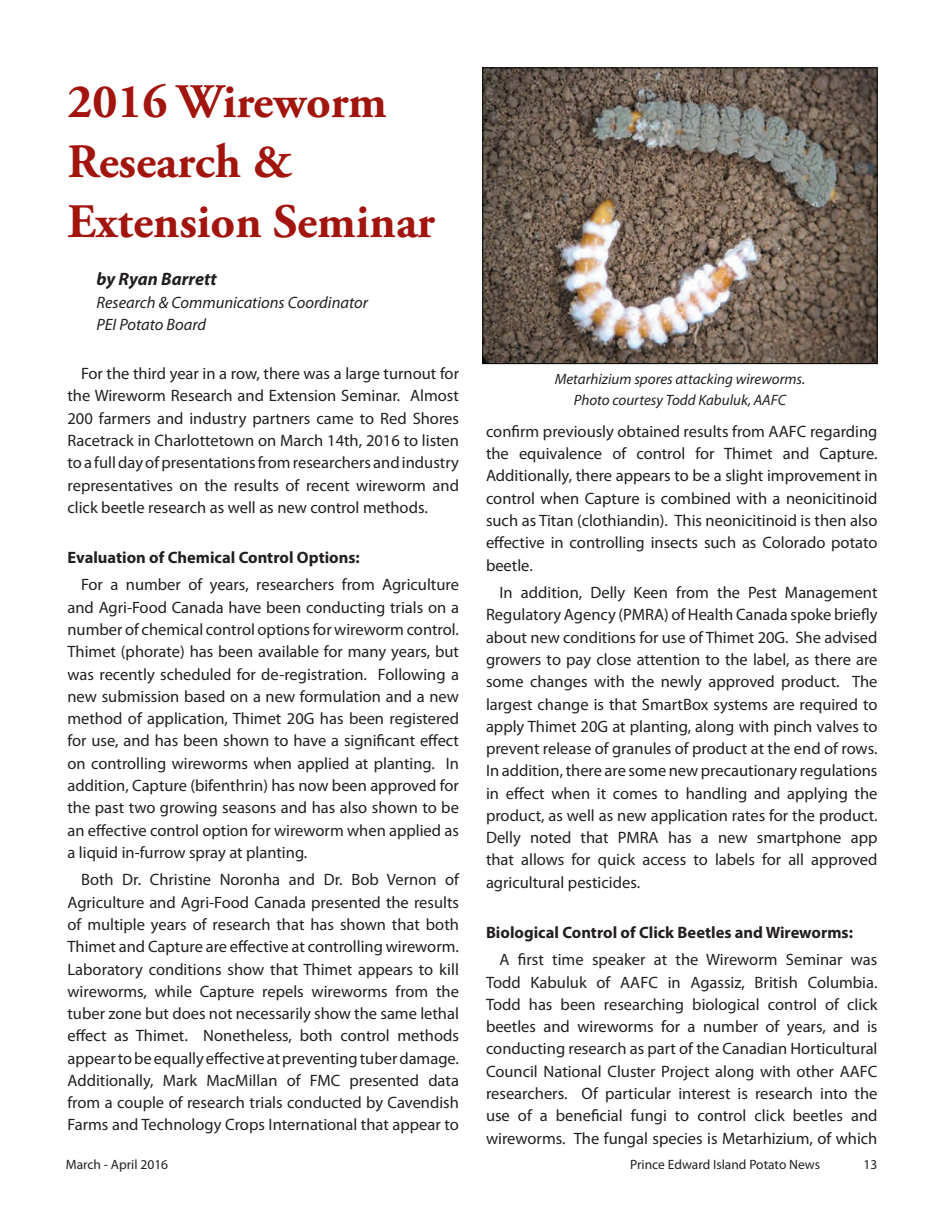
<style>
.page{position:relative;width:945px;height:1215px;background:#fff}
.page>*{position:absolute;margin:0;border:0;box-sizing:border-box;transform-origin:0 0}
.t1{font:700 48px/60px "Adobe Garamond Pro";color:#a2150f}
.t2{font:italic 700 18px "Myriad Pro";color:#231f20}
.t3{font:16.5px/22.2px "Myriad Pro";color:#231f20;text-align:justify}
.t4{font:700 16.5px "Myriad Pro";color:#231f20}
.t5{font:italic 16.5px/22.5px "Myriad Pro";color:#231f20}
.t6{font:italic 15px/21px "Myriad Pro";color:#231f20;text-align:center}
.t7{font:13.5px "Myriad Pro";color:#231f20}
</style>
<div class="page">
<img style="left:484px;top:70px;width:392px;height:292px">
<div style="left:482px;top:68px;width:396px;height:296px;border:1px solid #040503"></div>
<h1 class="t1" style="left:68px;top:73px;width:369px">2016 Wireworm<br>Research &amp;<br>Extension Seminar</h1>
<p class="t2" style="left:96px;top:267px;width:122px">by Ryan Barrett</p>
<p class="t5" style="left:96px;top:291px;width:273px">Research &amp; Communications Coordinator<br>PEI Potato Board</p>
<p class="t3" style="left:68px;top:362px;width:393px;text-indent:13px">For the third year in a row, there was a large turnout for the Wireworm Research and Extension Seminar. Almost 200 farmers and industry partners came to Red Shores Racetrack in Charlottetown on March 14th, 2016 to listen to a full day of presentations from researchers and industry representatives on the results of recent wireworm and click beetle research as well as new control methods.</p>
<p class="t4" style="left:68px;top:546px;width:294px">Evaluation of Chemical Control Options:</p>
<p class="t3" style="left:68px;top:574px;width:393px;text-indent:13px">For a number of years, researchers from Agriculture and Agri-Food Canada have been conducting trials on a number of chemical control options for wireworm control.<br>Thimet (phorate) has been available for many years, but was recently scheduled for de-registration. Following a new submission based on a new formulation and a new method of application, Thimet 20G has been registered for use, and has been shown to have a significant effect on controlling wireworms when applied at planting. In addition, Capture (bifenthrin) has now been approved for the past two growing seasons and has also shown to be an effective control option for wireworm when applied as a liquid in-furrow spray at planting.</p>
<p class="t3" style="left:68px;top:869px;width:393px;text-indent:13px">Both Dr. Christine Noronha and Dr. Bob Vernon of Agriculture and Agri-Food Canada presented the results of multiple years of research that has shown that both Thimet and Capture are effective at controlling wireworm.<br>Laboratory conditions show that Thimet appears to kill wireworms, while Capture repels wireworms from the tuber zone but does not necessarily show the same lethal effect as Thimet. Nonetheless, both control methods appear to be equally effective at preventing tuber damage.<br>Additionally, Mark MacMillan of FMC presented data from a couple of research trials conducted by Cavendish Farms and Technology Crops International that appear to</p>
<p class="t6" style="left:555px;top:368px;width:252px">Metarhizium spores attacking wireworms.<br>Photo courtesy Todd Kabuluk, AAFC</p>
<p class="t3" style="left:486px;top:420px;width:393px">confirm previously obtained results from AAFC regarding the equivalence of control for Thimet and Capture.<br>Additionally, there appears to be a slight improvement in control when Capture is combined with a neonicitinoid such as Titan (clothiandin). This neonicitinoid is then also effective in controlling insects such as Colorado potato beetle.</p>
<p class="t3" style="left:486px;top:581px;width:393px;text-indent:13px">In addition, Delly Keen from the Pest Management Regulatory Agency (PMRA) of Health Canada spoke briefly about new conditions for use of Thimet 20G. She advised growers to pay close attention to the label, as there are some changes with the newly approved product. The largest change is that SmartBox systems are required to apply Thimet 20G at planting, along with pinch valves to prevent release of granules of product at the end of rows.<br>In addition, there are some new precautionary regulations in effect when it comes to handling and applying the product, as well as new application rates for the product.<br>Delly noted that PMRA has a new smartphone app that allows for quick access to labels for all approved agricultural pesticides.</p>
<p class="t4" style="left:486px;top:921px;width:368px">Biological Control of Click Beetles and Wireworms:</p>
<p class="t3" style="left:486px;top:948px;width:393px;text-indent:13px">A first time speaker at the Wireworm Seminar was Todd Kabuluk of AAFC in Agassiz, British Columbia.<br>Todd has been researching biological control of click beetles and wireworms for a number of years, and is conducting research as part of the Canadian Horticultural Council National Cluster Project along with other AAFC researchers. Of particular interest is research into the use of a beneficial fungi to control click beetles and wireworms. The fungal species is Metarhizium, of which</p>
<p class="t7" style="left:66px;top:1157px;width:104px">March - April 2016</p>
<p class="t7" style="left:630px;top:1157px;width:191px">Prince Edward Island Potato News</p>
<p class="t7" style="left:864px;top:1157px;width:15px">13</p>
</div>
